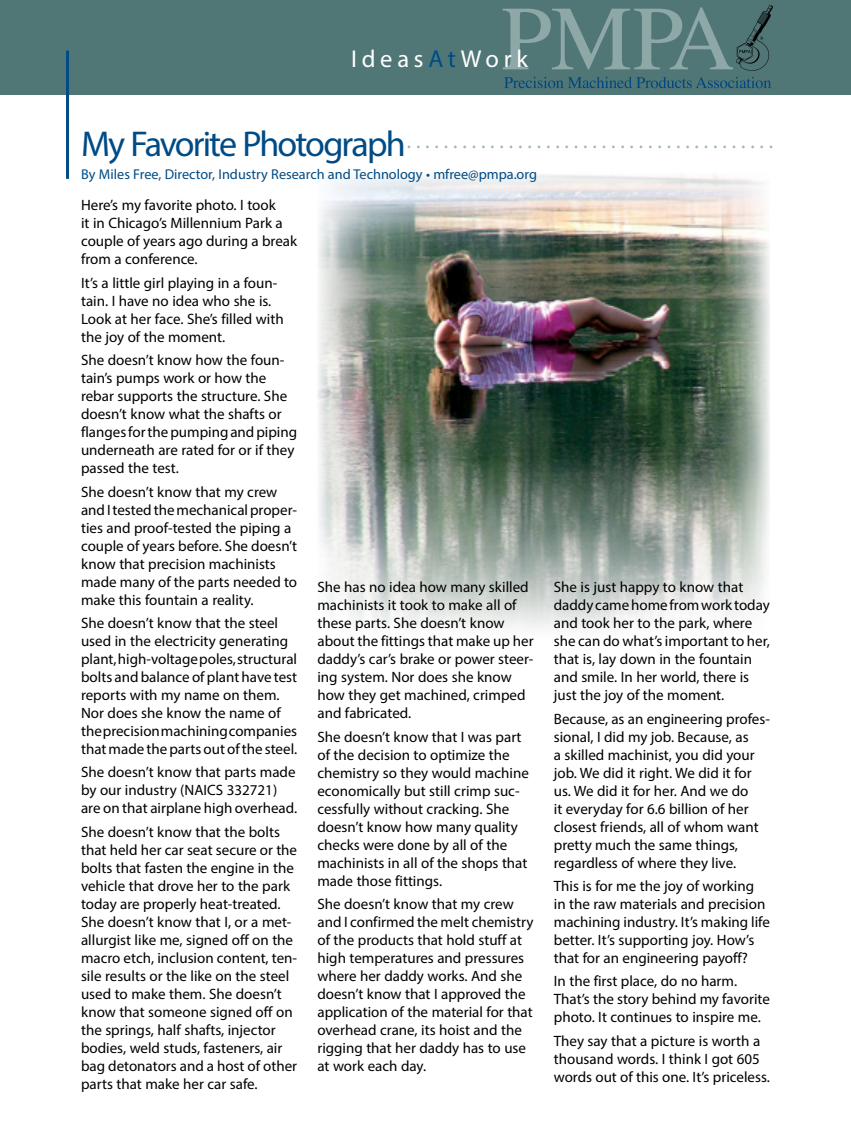
<style>
.page{position:relative;width:851px;height:1134px;background:#fff}
.page>*{position:absolute;margin:0;border:0;box-sizing:border-box;transform-origin:0 0}
.t1{font:36px "Myriad Pro";letter-spacing:-.055em;color:#004b85}
.t2{font:24.45px "Myriad Pro";letter-spacing:.195em;color:#fff}
.t3{font:21px "Myriad Pro";color:#9cb3b4}
.t4{font:15px/18px "Myriad Pro";color:#000}
.t5{font:14.25px "Myriad Pro";color:#004b85}
.s1{color:#004b85}
</style>
<div class="page">
<img style="left:318px;top:174px;width:452px;height:454px">
<div style="left:0;top:0;width:850px;height:94px;background:#517676"></div>
<hr style="left:66px;top:51px;width:3px;height:128px;background:#004b85">
<svg style="left:502px;top:5px;width:271px;height:66px"></svg>
<svg style="left:504px;top:77px;width:267px;height:11px"></svg>
<h2 class="t2" style="left:351px;top:43px;width:178px">Ideas<span class="s1">At</span>Work</h2>
<h1 class="t1" style="left:81px;top:122px;width:326px">My Favorite Photograph</h1>
<p class="t4" style="left:81px;top:196px;width:217px">Here’s my favorite photo. I took<br>it in Chicago’s Millennium Park a couple of years ago during a break from a conference.</p>
<p class="t4" style="left:81px;top:274px;width:204px">It’s a little girl playing in a foun&shy;tain. I have no idea who she is.<br>Look at her face. She’s filled with the joy of the moment.</p>
<p class="t4" style="left:81px;top:351px;width:218px">She doesn’t know how the foun&shy;tain’s pumps work or how the rebar supports the structure. She doesn’t know what the shafts or flanges for the pumping and piping underneath are rated for or if they passed the test.</p>
<p class="t4" style="left:81px;top:482px;width:218px">She doesn’t know that my crew and I tested the mechanical proper&shy;ties and proof-tested the piping a couple of years before. She doesn’t know that precision machinists made many of the parts needed to make this fountain a reality.</p>
<p class="t4" style="left:81px;top:614px;width:218px">She doesn’t know that the steel used in the electricity generating plant, high-voltage poles, structural bolts and balance of plant have test reports with my name on them.<br>Nor does she know the name of the precision machining companies that made the parts out of the steel.</p>
<p class="t4" style="left:81px;top:763px;width:218px">She doesn’t know that parts made by our industry (NAICS 332721) are on that airplane high overhead.</p>
<p class="t4" style="left:81px;top:823px;width:218px">She doesn’t know that the bolts that held her car seat secure or the bolts that fasten the engine in the vehicle that drove her to the park today are properly heat-treated.<br>She doesn’t know that I, or a met&shy;allurgist like me, signed off on the macro etch, inclusion content, ten&shy;sile results or the like on the steel used to make them. She doesn’t know that someone signed off on the springs, half shafts, injector bodies, weld studs, fasteners, air bag detonators and a host of other parts that make her car safe.</p>
<h3 class="t3" style="left:406px;top:128px;width:368px">. . . . . . . . . . . . . . . . . . . . . . . . . . . . . . . . . . . . . . . .</h3>
<p class="t5" style="left:81px;top:165px;width:457px">By Miles Free, Director, Industry Research and Technology • mfree@pmpa.org</p>
<p class="t4" style="left:554px;top:578px;width:218px">She is just happy to know that daddy came home from work today and took her to the park, where she can do what’s important to her, that is, lay down in the fountain and smile. In her world, there is just the joy of the moment.</p>
<p class="t4" style="left:554px;top:709px;width:218px">Because, as an engineering profes&shy;sional, I did my job. Because, as<br>a skilled machinist, you did your job. We did it right. We did it for us. We did it for her. And we do<br>it everyday for 6.6 billion of her closest friends, all of whom want pretty much the same things, regardless of where they live.</p>
<p class="t4" style="left:554px;top:877px;width:218px">This is for me the joy of working<br>in the raw materials and precision machining industry. It’s making life better. It’s supporting joy. How’s that for an engineering payoff?</p>
<p class="t4" style="left:554px;top:972px;width:218px">In the first place, do no harm.<br>That’s the story behind my favorite photo. It continues to inspire me.</p>
<p class="t4" style="left:554px;top:1032px;width:217px">They say that a picture is worth a thousand words. I think I got 605 words out of this one. It’s priceless.</p>
<p class="t4" style="left:317px;top:578px;width:218px">She has no idea how many skilled machinists it took to make all of these parts. She doesn’t know about the fittings that make up her daddy’s car’s brake or power steer&shy;ing system. Nor does she know how they get machined, crimped and fabricated.</p>
<p class="t4" style="left:317px;top:727px;width:213px">She doesn’t know that I was part of the decision to optimize the chemistry so they would machine economically but still crimp suc&shy;cessfully without cracking. She doesn’t know how many quality checks were done by all of the machinists in all of the shops that made those fittings.</p>
<p class="t4" style="left:317px;top:895px;width:217px">She doesn’t know that my crew and I confirmed the melt chemistry of the products that hold stuff at high temperatures and pressures where her daddy works. And she doesn’t know that I approved the application of the material for that overhead crane, its hoist and the rigging that her daddy has to use at work each day.</p>
</div>
